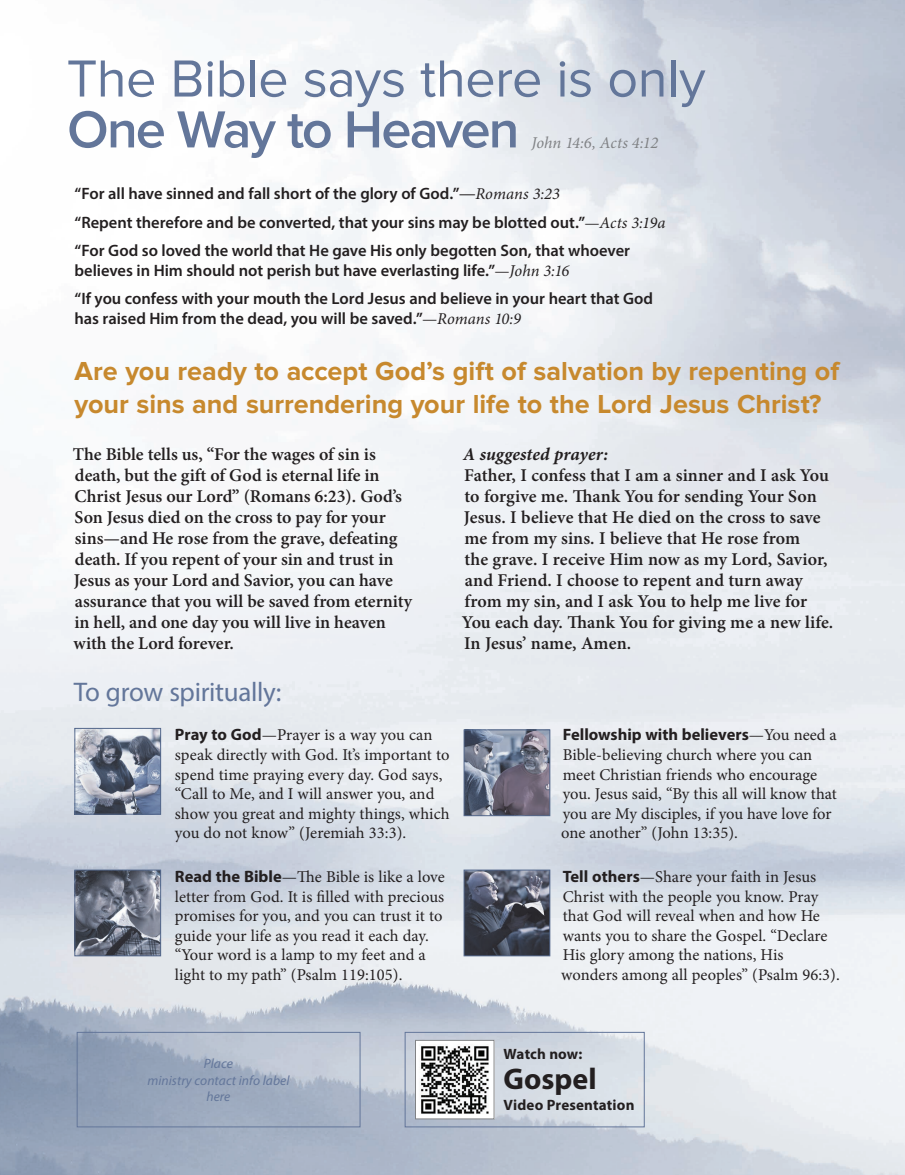
<style>
.page{position:relative;width:905px;height:1175px;background:#fff}
.page>*{position:absolute;margin:0;border:0;box-sizing:border-box;transform-origin:0 0}
.t1{font:54px "Proxima Nova";letter-spacing:-.01em;color:#63769a}
.t2{font:600 54px "Proxima Nova";letter-spacing:-.04em;color:#63769a}
.t3{font:700 30px "Myriad Pro";letter-spacing:.005em;color:#231f20}
.t4{font:700 27px/33px "Proxima Nova";color:#c7892e}
.t5{font:27px "Myriad Pro";letter-spacing:-.015em;color:#63769a}
.t6{font:600 18px/21px "Minion Pro";color:#231f20}
.t7{font:italic 700 18px "Minion Pro";letter-spacing:.005em;color:#231f20}
.t8{font:16.5px/19.5px "Minion Pro";color:#231f20}
.t9{font:600 16.5px/28.5px "Myriad Pro";letter-spacing:-.005em;color:#231f20}
.t10{font:700 16.5px "Myriad Pro";color:#231f20}
.t11{font:italic 16.5px "Minion Pro";letter-spacing:-.005em;color:#808285}
.t12{font:700 15px "Myriad Pro";letter-spacing:.01em;color:#231f20}
.t13{font:italic 13.5px/16.5px "Myriad Pro";letter-spacing:.005em;color:#63769a;text-align:center}
.s1{font-weight:400}
.s2{font-family:"Minion Pro";font-weight:400;font-style:italic}
.s3{font-family:"Minion Pro";font-weight:400}
.s4{font-family:"Myriad Pro";font-weight:700}
</style>
<div class="page">
<img style="left:0;top:0;width:904px;height:1174px">
<img style="left:466px;top:731px;width:82px;height:83px">
<div style="left:464px;top:729px;width:86px;height:87px;border:1px solid #54688c"></div>
<img style="left:76px;top:871px;width:83px;height:83px">
<div style="left:74px;top:869px;width:87px;height:87px;border:1px solid #54688c"></div>
<img style="left:76px;top:730px;width:83px;height:82px">
<div style="left:74px;top:728px;width:87px;height:86px;border:1px solid #54688c"></div>
<img style="left:466px;top:871px;width:82px;height:83px">
<div style="left:464px;top:869px;width:86px;height:87px;border:1px solid #54688c"></div>
<div style="left:45px;top:418px;width:393px;height:261px;background:#f3f6f8"></div>
<div style="left:77px;top:1032px;width:283px;height:95px;border:1px solid #63769a"></div>
<div style="left:405px;top:1032px;width:239px;height:95px;border:1px solid #63769a"></div>
<img style="left:417px;top:1042px;width:75px;height:75px">
<div style="left:415px;top:1040px;width:79px;height:79px;border:1px solid #808285"></div>
<h1 class="t1" style="left:67px;top:48px;width:640px">The Bible says there is only</h1>
<h1 class="t2" style="left:67px;top:105px;width:453px">One Way to Heaven</h1>
<p class="t11" style="left:531px;top:131px;width:128px">John 14:6, Acts 4:12</p>
<p class="t9" style="left:74px;top:179px;width:592px">“For all have sinned and fall short of the glory of God.”<span class="s1">—</span><span class="s2">Romans 3:23<br></span>“Repent therefore and be converted, that your sins may be blotted out.”<span class="s3">—</span><span class="s2">Acts 3:19a </span>“For God so loved the world that He gave His only begotten Son, that whoever</p>
<p class="t9" style="left:74px;top:255px;width:580px">believes in Him should not perish but have everlasting life.”<span class="s3">—</span><span class="s2">John 3:16<br></span>“If you confess with your mouth the Lord Jesus and believe in your heart that God</p>
<p class="t9" style="left:74px;top:303px;width:448px">has raised Him from the dead, you will be saved.”<span class="s3">—</span><span class="s2">Romans 10:9</span></p>
<h3 class="t4" style="left:74px;top:356px;width:766px">Are you ready to accept God’s gift of salvation by repenting of your sins and surrendering your life to the Lord Jesus Christ?</h3>
<p class="t6" style="left:73px;top:443px;width:341px">The Bible tells us, “For the wages of sin is death, but the gift of God is eternal life in Christ Jesus our Lord” (Romans 6:23). God’s Son Jesus died on the cross to pay for your sins—and He rose from the grave, defeating death. If you repent of your sin and trust in Jesus as your Lord and Savior, you can have assurance that you will be saved from eternity in hell, and one day you will live in heaven with the Lord forever.</p>
<h3 class="t5" style="left:74px;top:675px;width:209px">To grow spiritually:</h3>
<p class="t8" style="left:175px;top:725px;width:276px"><span class="s4">Pray to God</span>—Prayer is a way you can speak directly with God. It’s important to spend time praying every day. God says, “Call to Me, and I will answer you, and show you great and mighty things, which you do not know” (Jeremiah 33:3).</p>
<p class="t8" style="left:175px;top:867px;width:271px"><span class="s4">Read the Bible</span>—The Bible is like a love letter from God. It is filled with precious promises for you, and you can trust it to guide your life as you read it each day. “Your word is a lamp to my feet and a light to my path” (Psalm 119:105).</p>
<p class="t7" style="left:463px;top:441px;width:146px">A suggested prayer:</p>
<p class="t6" style="left:462px;top:464px;width:373px">Father, I confess that I am a sinner and I ask You to forgive me. Thank You for sending Your Son Jesus. I believe that He died on the cross to save me from my sins. I believe that He rose from<br>the grave. I receive Him now as my Lord, Savior, and Friend. I choose to repent and turn away from my sin, and I ask You to help me live for You each day. Thank You for giving me a new life.<br>In Jesus’ name, Amen.</p>
<p class="t10" style="left:562px;top:724px;width:275px">Fellowship with believers<span class="s3">—You need a</span></p>
<p class="t8" style="left:561px;top:745px;width:277px">Bible-believing church where you can meet Christian friends who encourage you. Jesus said, “By this all will know that you are My disciples, if you have love for one another” (John 13:35).</p>
<p class="t8" style="left:561px;top:867px;width:280px"><span class="s4">Tell others</span>—Share your faith in Jesus Christ with the people you know. Pray that God will reveal when and how He wants you to share the Gospel. “Declare His glory among the nations, His wonders among all peoples” (Psalm 96:3).</p>
<p class="t13" style="left:147px;top:1055px;width:143px">Place<br>ministry contact info label here</p>
<p class="t12" style="left:503px;top:1044px;width:80px">Watch now:</p>
<h2 class="t3" style="left:503px;top:1059px;width:95px">Gospel</h2>
<p class="t12" style="left:503px;top:1095px;width:132px">Video Presentation</p>
</div>
